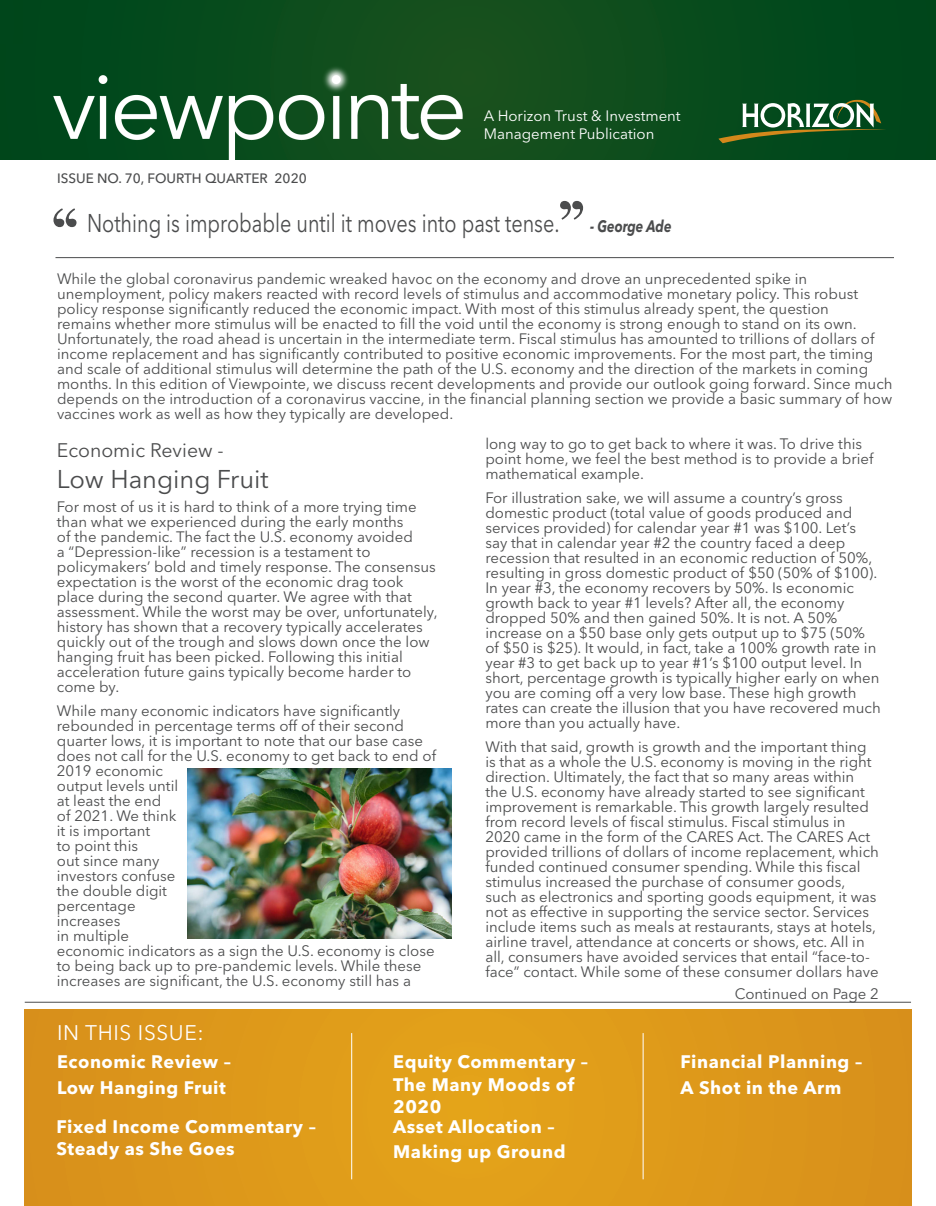
<style>
.page{position:relative;width:936px;height:1206px;background:#fff}
.page>*{position:absolute;margin:0;border:0;box-sizing:border-box;transform-origin:0 0}
.t1{font:76.95px "Times";color:#4b4c4d}
.t2{font:25.5px "Avenir Next LT Pro";color:#4b4c4d;scale:.78 1}
.t3{font:25.5px "Avenir Next LT Pro";color:#4b4c4d}
.t4{font:21px "Avenir Next LT Pro";letter-spacing:.03em;color:#fff}
.t5{font:19.5px "Avenir Next LT Pro";color:#4b4c4d}
.t6{font:700 18px/25.5px "Avenir Next LT Pro";letter-spacing:.03em;color:#fff}
.t7{font:italic 700 16.5px "Avenir Next LT Pro";color:#4b4c4d;scale:.78 1}
.t8{font:15px/15px "Avenir Next LT Pro";color:#4b4c4d}
.t9{font:15px/18px "Avenir Next LT Pro";color:#fff}
.t10{font:500 13.5px "Avenir Next LT Pro";color:#4b4c4d}
</style>
<div class="page">
<div style="left:24px;top:1009px;width:887px;height:197px;background:#de991a"></div>
<div style="left:0;top:0;width:936px;height:160px;background:linear-gradient(to bottom,#094b1c,#0b4c1c)"></div>
<svg style="left:718px;top:100px;width:168px;height:49px;background:#386a3f"></svg>
<img style="left:27px;top:44px;width:459px;height:116px">
<hr style="left:25px;top:1002px;width:886px;height:1px;background:#4b4c4d">
<hr style="left:56px;top:257px;width:838px;height:1px;background:#4b4c4d">
<hr style="left:351px;top:1033px;width:1px;height:146px;background:#fff">
<hr style="left:643px;top:1033px;width:1px;height:146px;background:#fff">
<div style="left:0;top:0;width:22px;height:44px;background:#00461b"></div>
<img style="left:187px;top:768px;width:265px;height:171px">
<p class="t10" style="left:57px;top:170px;width:251px">ISSUE NO. 70, FOURTH QUARTER 2020</p>
<p class="t9" style="left:484px;top:107px;width:198px">A Horizon Trust &amp; Investment<br>Management Publication</p>
<h1 class="t1" style="left:46px;top:202px;width:39px">‘‘</h1>
<h1 class="t1" style="left:590px;top:226px;width:39px;rotate:-180deg">‘‘</h1>
<h2 class="t2" style="left:87px;top:208px;width:608px">Nothing is improbable until it moves into past tense.</h2>
<p class="t7" style="left:590px;top:216px;width:106px">- George Ade</p>
<p class="t8" style="left:57px;top:271px;width:837px">While the global coronavirus pandemic wreaked havoc on the economy and drove an unprecedented spike in unemployment, policy makers reacted with record levels of stimulus and accommodative monetary policy. This robust policy response significantly reduced the economic impact. With most of this stimulus already spent, the question<br>remains whether more stimulus will be enacted to fill the void until the economy is strong enough to stand on its own.<br>Unfortunately, the road ahead is uncertain in the intermediate term. Fiscal stimulus has amounted to trillions of dollars of income replacement and has significantly contributed to positive economic improvements. For the most part, the timing and scale of additional stimulus will determine the path of the U.S. economy and the direction of the markets in coming months. In this edition of Viewpointe, we discuss recent developments and provide our outlook going forward. Since much depends on the introduction of a coronavirus vaccine, in the financial planning section we provide a basic summary of how vaccines work as well as how they typically are developed.</p>
<h3 class="t5" style="left:57px;top:439px;width:168px">Economic Review -</h3>
<h2 class="t3" style="left:57px;top:464px;width:213px">Low Hanging Fruit</h2>
<p class="t8" style="left:57px;top:499px;width:382px">For most of us it is hard to think of a more trying time than what we experienced during the early months<br>of the pandemic. The fact the U.S. economy avoided<br>a “Depression-like” recession is a testament to policymakers’ bold and timely response. The consensus expectation is the worst of the economic drag took place during the second quarter. We agree with that assessment. While the worst may be over, unfortunately, history has shown that a recovery typically accelerates quickly out of the trough and slows down once the low hanging fruit has been picked. Following this initial acceleration future gains typically become harder to come by.</p>
<p class="t8" style="left:57px;top:703px;width:381px">While many economic indicators have significantly rebounded in percentage terms off of their second quarter lows, it is important to note that our base case does not call for the U.S. economy to get back to end of<br>2019 economic<br>output levels until<br>at least the end<br>of 2021. We think<br>it is important<br>to point this<br>out since many<br>investors confuse<br>the double digit<br>percentage<br>increases<br>in multiple<br>economic indicators as a sign the U.S. economy is close to being back up to pre-pandemic levels. While these increases are significant, the U.S. economy still has a</p>
<h3 class="t4" style="left:57px;top:1020px;width:148px">IN THIS ISSUE:</h3>
<p class="t8" style="left:485px;top:437px;width:390px">long way to go to get back to where it was. To drive this point home, we feel the best method is to provide a brief mathematical example.</p>
<p class="t8" style="left:485px;top:491px;width:397px">For illustration sake, we will assume a country’s gross domestic product (total value of goods produced and services provided) for calendar year #1 was $100. Let’s say that in calendar year #2 the country faced a deep recession that resulted in an economic reduction of 50%, resulting in gross domestic product of $50 (50% of $100).<br>In year #3, the economy recovers by 50%. Is economic growth back to year #1 levels? After all, the economy dropped 50% and then gained 50%. It is not. A 50% increase on a $50 base only gets output up to $75 (50% of $50 is $25). It would, in fact, take a 100% growth rate in year #3 to get back up to year #1’s $100 output level. In short, percentage growth is typically higher early on when you are coming off a very low base. These high growth rates can create the illusion that you have recovered much more than you actually have.</p>
<p class="t8" style="left:485px;top:740px;width:395px">With that said, growth is growth and the important thing is that as a whole the U.S. economy is moving in the right direction. Ultimately, the fact that so many areas within the U.S. economy have already started to see significant improvement is remarkable. This growth largely resulted from record levels of fiscal stimulus. Fiscal stimulus in 2020 came in the form of the CARES Act. The CARES Act provided trillions of dollars of income replacement, which funded continued consumer spending. While this fiscal stimulus increased the purchase of consumer goods, such as electronics and sporting goods equipment, it was not as effective in supporting the service sector. Services include items such as meals at restaurants, stays at hotels, airline travel, attendance at concerts or shows, etc. All in all, consumers have avoided services that entail “face-to&shy;face” contact. While some of these consumer dollars have</p>
<p class="t8" style="left:735px;top:986px;width:146px">Continued on Page 2</p>
<p class="t6" style="left:57px;top:1049px;width:176px">Economic Review –<br>Low Hanging Fruit</p>
<p class="t6" style="left:56px;top:1115px;width:261px;line-height:22.5px">Fixed Income Commentary –<br>Steady as She Goes</p>
<p class="t6" style="left:393px;top:1051px;width:196px;line-height:22.5px">Equity Commentary –<br>The Many Moods of<br>2020</p>
<p class="t6" style="left:393px;top:1113px;width:174px">Asset Allocation –<br>Making up Ground</p>
<p class="t6" style="left:681px;top:1049px;width:183px">Financial Planning –<br>A Shot in the Arm</p>
</div>
